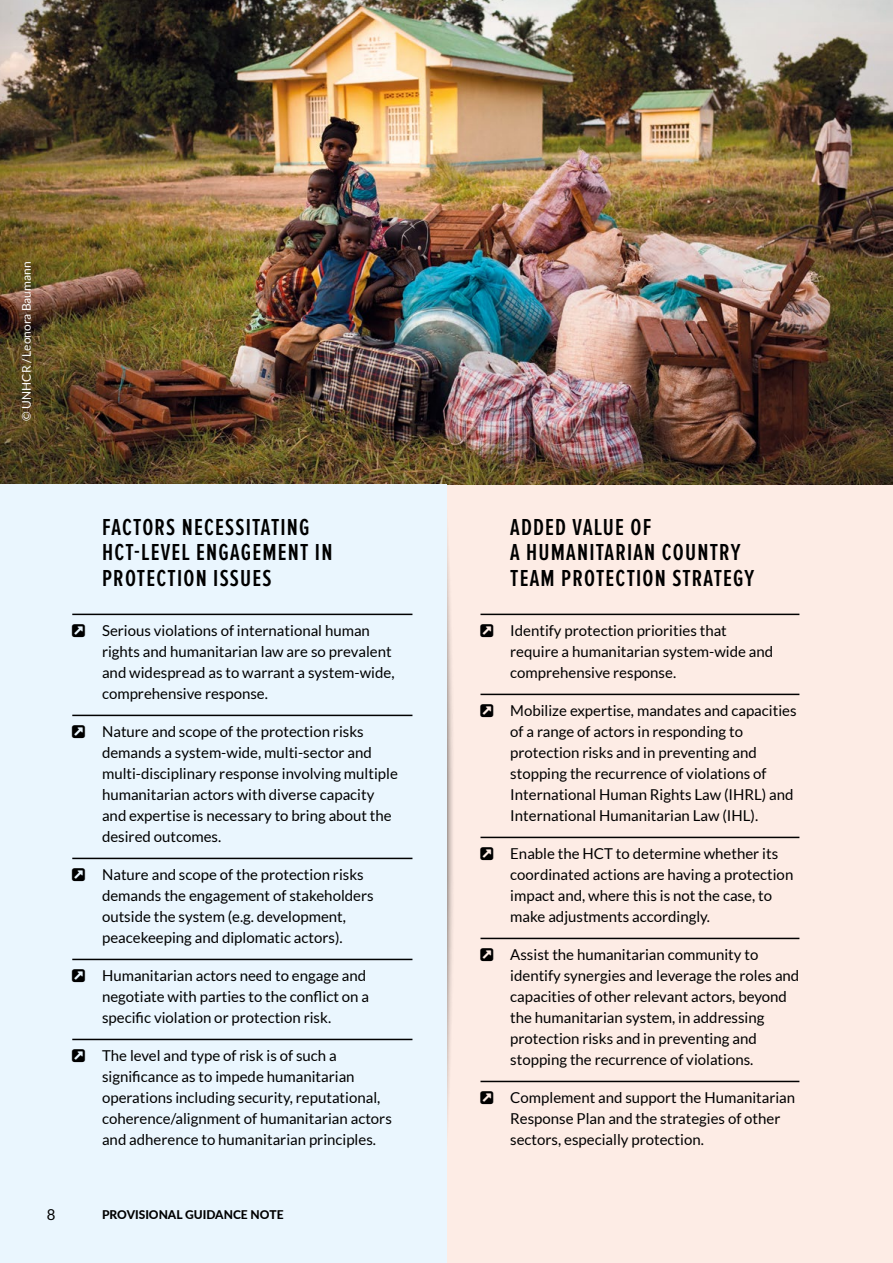
<style>
.page{position:relative;width:893px;height:1263px;background:#fff}
.page>*{position:absolute;margin:0;border:0;box-sizing:border-box;transform-origin:0 0}
.t1{font:600 24px/25.5px "Proxima Nova Ex Cn";letter-spacing:.05em;color:#000}
.t2{font:15px/21px "Lato";color:#000}
.t3{font:800 12px "Lato";color:#000}
.t4{font:12px "Lato";color:#fff}
</style>
<div class="page">
<div style="left:446px;top:485px;width:447px;height:778px;background:#fdece5"></div>
<hr style="left:480px;top:614px;width:319px;height:1px;background:#000">
<hr style="left:480px;top:694px;width:319px;height:1px;background:#000">
<hr style="left:480px;top:837px;width:319px;height:1px;background:#000">
<hr style="left:480px;top:938px;width:319px;height:1px;background:#000">
<hr style="left:480px;top:1081px;width:319px;height:1px;background:#000">
<div style="left:414px;top:474px;width:41px;height:708px;background:#000;opacity:.8"></div>
<img style="left:0;top:0;width:893px;height:485px">
<div style="left:0;top:485px;width:446px;height:778px;background:#eaf6fe"></div>
<hr style="left:72px;top:614px;width:340px;height:1px;background:#000">
<hr style="left:72px;top:715px;width:340px;height:1px;background:#000">
<hr style="left:72px;top:858px;width:340px;height:1px;background:#000">
<hr style="left:72px;top:959px;width:340px;height:1px;background:#000">
<hr style="left:72px;top:1039px;width:340px;height:1px;background:#000">
<p class="t4" style="left:20px;top:420px;width:160px;rotate:-90deg">© UNHCR / Leonora Baumann</p>
<h1 class="t1" style="left:102px;top:514px;width:232px">FACTORS NECESSITATING<br>HCT-LEVEL ENGAGEMENT IN<br>PROTECTION ISSUES</h1>
<p class="t2" style="left:102px;top:620px;width:294px">Serious violations of international human rights and humanitarian law are so prevalent and widespread as to warrant a system-wide, comprehensive response.</p>
<p class="t2" style="left:102px;top:721px;width:297px">Nature and scope of the protection risks demands a system-wide, multi-sector and multi-disciplinary response involving multiple humanitarian actors with diverse capacity and expertise is necessary to bring about the desired outcomes.</p>
<p class="t2" style="left:102px;top:864px;width:273px">Nature and scope of the protection risks demands the engagement of stakeholders outside the system (e.g. development, peacekeeping and diplomatic actors).</p>
<p class="t2" style="left:102px;top:965px;width:269px">Humanitarian actors need to engage and negotiate with parties to the conflict on a specific violation or protection risk.</p>
<p class="t2" style="left:102px;top:1045px;width:291px">The level and type of risk is of such a significance as to impede humanitarian operations including security, reputational, coherence/alignment of humanitarian actors and adherence to humanitarian principles.</p>
<p class="t2" style="left:47px;top:1204px;width:10px">8</p>
<p class="t3" style="left:102px;top:1205px;width:183px">PROVISIONAL GUIDANCE NOTE</p>
<h1 class="t1" style="left:510px;top:514px;width:245px">ADDED VALUE OF<br>A HUMANITARIAN COUNTRY<br>TEAM PROTECTION STRATEGY</h1>
<p class="t2" style="left:510px;top:620px;width:264px">Identify protection priorities that require a humanitarian system-wide and comprehensive response.</p>
<p class="t2" style="left:510px;top:700px;width:288px">Mobilize expertise, mandates and capacities of a range of actors in responding to protection risks and in preventing and stopping the recurrence of violations of International Human Rights Law (IHRL) and International Humanitarian Law (IHL).</p>
<p class="t2" style="left:510px;top:843px;width:285px">Enable the HCT to determine whether its coordinated actions are having a protection impact and, where this is not the case, to make adjustments accordingly.</p>
<p class="t2" style="left:510px;top:944px;width:291px">Assist the humanitarian community to identify synergies and leverage the roles and capacities of other relevant actors, beyond the humanitarian system, in addressing protection risks and in preventing and stopping the recurrence of violations.</p>
<p class="t2" style="left:510px;top:1087px;width:286px">Complement and support the Humanitarian<br>Response Plan and the strategies of other sectors, especially protection.</p>
</div>
